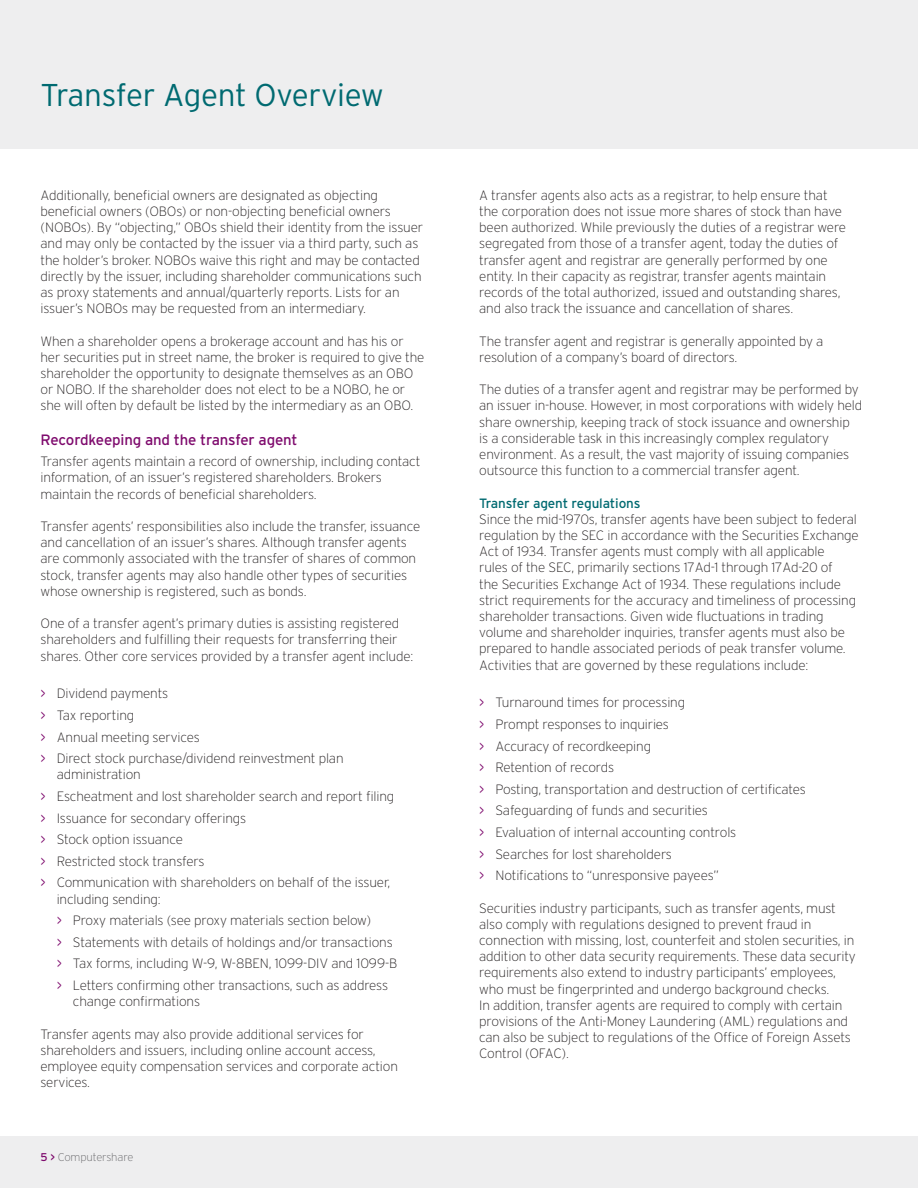
<style>
.page{position:relative;width:918px;height:1188px;background:#fff}
.page>*{position:absolute;margin:0;border:0;box-sizing:border-box;transform-origin:0 0}
.t1{font:300 31.5px "Interstate";letter-spacing:-.01em;color:#006a71}
.t2{font:15px "Interstate";letter-spacing:-.01em;color:#7e0a6d}
.t3{font:200 13.5px/16.2px "Interstate";letter-spacing:-.01em;color:#231f20}
.t4{font:13.5px "Interstate";letter-spacing:-.01em;color:#006a71}
.t5{font:200 11.25px "Interstate";letter-spacing:-.01em;color:#67676a}
.s1{font-weight:300;color:#7e0a6d}
.s2{font-weight:400;color:#7e0a6d}
</style>
<div class="page">
<div style="left:0;top:1136px;width:918px;height:52px;background:#eeeeef"></div>
<div style="left:0;top:0;width:918px;height:149px;background:#eeeeef"></div>
<h1 class="t1" style="left:41px;top:78px;width:345px">Transfer Agent Overview</h1>
<p class="t3" style="left:40px;top:187px;width:384px">Additionally, beneficial owners are designated as objecting beneficial owners (OBOs) or non-objecting beneficial owners (NOBOs). By “objecting,” OBOs shield their identity from the issuer and may only be contacted by the issuer via a third party, such as the holder’s broker. NOBOs waive this right and may be contacted directly by the issuer, including shareholder communications such as proxy statements and annual/quarterly reports. Lists for an issuer’s NOBOs may be requested from an intermediary.</p>
<p class="t3" style="left:40px;top:333px;width:386px">When a shareholder opens a brokerage account and has his or her securities put in street name, the broker is required to give the shareholder the opportunity to designate themselves as an OBO or NOBO. If the shareholder does not elect to be a NOBO, he or she will often by default be listed by the intermediary as an OBO.</p>
<p class="t2" style="left:40px;top:431px;width:259px">Recordkeeping and the transfer agent</p>
<p class="t3" style="left:40px;top:453px;width:381px">Transfer agents maintain a record of ownership, including contact information, of an issuer’s registered shareholders. Brokers maintain the records of beneficial shareholders.</p>
<p class="t3" style="left:40px;top:518px;width:381px">Transfer agents’ responsibilities also include the transfer, issuance and cancellation of an issuer’s shares. Although transfer agents are commonly associated with the transfer of shares of common stock, transfer agents may also handle other types of securities whose ownership is registered, such as bonds.</p>
<p class="t3" style="left:40px;top:615px;width:374px">One of a transfer agent’s primary duties is assisting registered shareholders and fulfilling their requests for transferring their shares. Other core services provided by a transfer agent include:</p>
<p class="t3" style="left:40px;top:683px;width:305px;line-height:21.6px"><span class="s1">&gt;</span> Dividend payments<br><span class="s1">&gt;</span> Tax reporting<br><span class="s1">&gt;</span> Annual meeting services<br><span class="s1">&gt;</span> Direct stock purchase/dividend reinvestment plan</p>
<p class="t3" style="left:40px;top:764px;width:355px;line-height:21.6px;text-indent:16px">administration<br><span class="s1">&gt;</span> Escheatment and lost shareholder search and report filing <span class="s1">&gt;</span> Issuance for secondary offerings<br><span class="s1">&gt;</span> Stock option issuance<br><span class="s1">&gt;</span> Restricted stock transfers<br><span class="s1">&gt;</span> Communication with shareholders on behalf of the issuer,</p>
<p class="t3" style="left:57px;top:888px;width:342px;line-height:21.6px">including sending:<br><span class="s1">&gt;</span> Proxy materials (see proxy materials section below)<br><span class="s1">&gt;</span> Statements with details of holdings and/or transactions <span class="s1">&gt;</span> Tax forms, including W-9, W-8BEN, 1099-DIV and 1099-B <span class="s1">&gt;</span> Letters confirming other transactions, such as address</p>
<p class="t3" style="left:73px;top:993px;width:129px">change confirmations</p>
<p class="t3" style="left:40px;top:1026px;width:359px">Transfer agents may also provide additional services for shareholders and issuers, including online account access, employee equity compensation services and corporate action services.</p>
<p class="t5" style="left:40px;top:1150px;width:95px"><span class="s2">5 &gt;</span> Computershare</p>
<p class="t3" style="left:479px;top:187px;width:368px">A transfer agents also acts as a registrar, to help ensure that the corporation does not issue more shares of stock than have been authorized. While previously the duties of a registrar were segregated from those of a transfer agent, today the duties of transfer agent and registrar are generally performed by one entity. In their capacity as registrar, transfer agents maintain records of the total authorized, issued and outstanding shares, and also track the issuance and cancellation of shares.</p>
<p class="t3" style="left:479px;top:333px;width:346px">The transfer agent and registrar is generally appointed by a resolution of a company’s board of directors.</p>
<p class="t3" style="left:479px;top:381px;width:385px">The duties of a transfer agent and registrar may be performed by an issuer in-house. However, in most corporations with widely held share ownership, keeping track of stock issuance and ownership<br>is a considerable task in this increasingly complex regulatory environment. As a result, the vast majority of issuing companies outsource this function to a commercial transfer agent.</p>
<p class="t4" style="left:479px;top:495px;width:163px">Transfer agent regulations</p>
<p class="t3" style="left:479px;top:511px;width:381px">Since the mid-1970s, transfer agents have been subject to federal regulation by the SEC in accordance with the Securities Exchange Act of 1934. Transfer agents must comply with all applicable<br>rules of the SEC, primarily sections 17Ad-1 through 17Ad-20 of<br>the Securities Exchange Act of 1934. These regulations include strict requirements for the accuracy and timeliness of processing shareholder transactions. Given wide fluctuations in trading volume and shareholder inquiries, transfer agents must also be prepared to handle associated periods of peak transfer volume.<br>Activities that are governed by these regulations include:</p>
<p class="t3" style="left:479px;top:692px;width:328px;line-height:21.6px"><span class="s1">&gt;</span> Turnaround times for processing<br><span class="s1">&gt;</span> Prompt responses to inquiries<br><span class="s1">&gt;</span> Accuracy of recordkeeping<br><span class="s1">&gt;</span> Retention of records<br><span class="s1">&gt;</span> Posting, transportation and destruction of certificates <span class="s1">&gt;</span> Safeguarding of funds and securities<br><span class="s1">&gt;</span> Evaluation of internal accounting controls<br><span class="s1">&gt;</span> Searches for lost shareholders<br><span class="s1">&gt;</span> Notifications to “unresponsive payees”</p>
<p class="t3" style="left:479px;top:900px;width:378px">Securities industry participants, such as transfer agents, must also comply with regulations designed to prevent fraud in connection with missing, lost, counterfeit and stolen securities, in addition to other data security requirements. These data security requirements also extend to industry participants’ employees, who must be fingerprinted and undergo background checks.<br>In addition, transfer agents are required to comply with certain provisions of the Anti-Money Laundering (AML) regulations and can also be subject to regulations of the Office of Foreign Assets Control (OFAC).</p>
</div>
